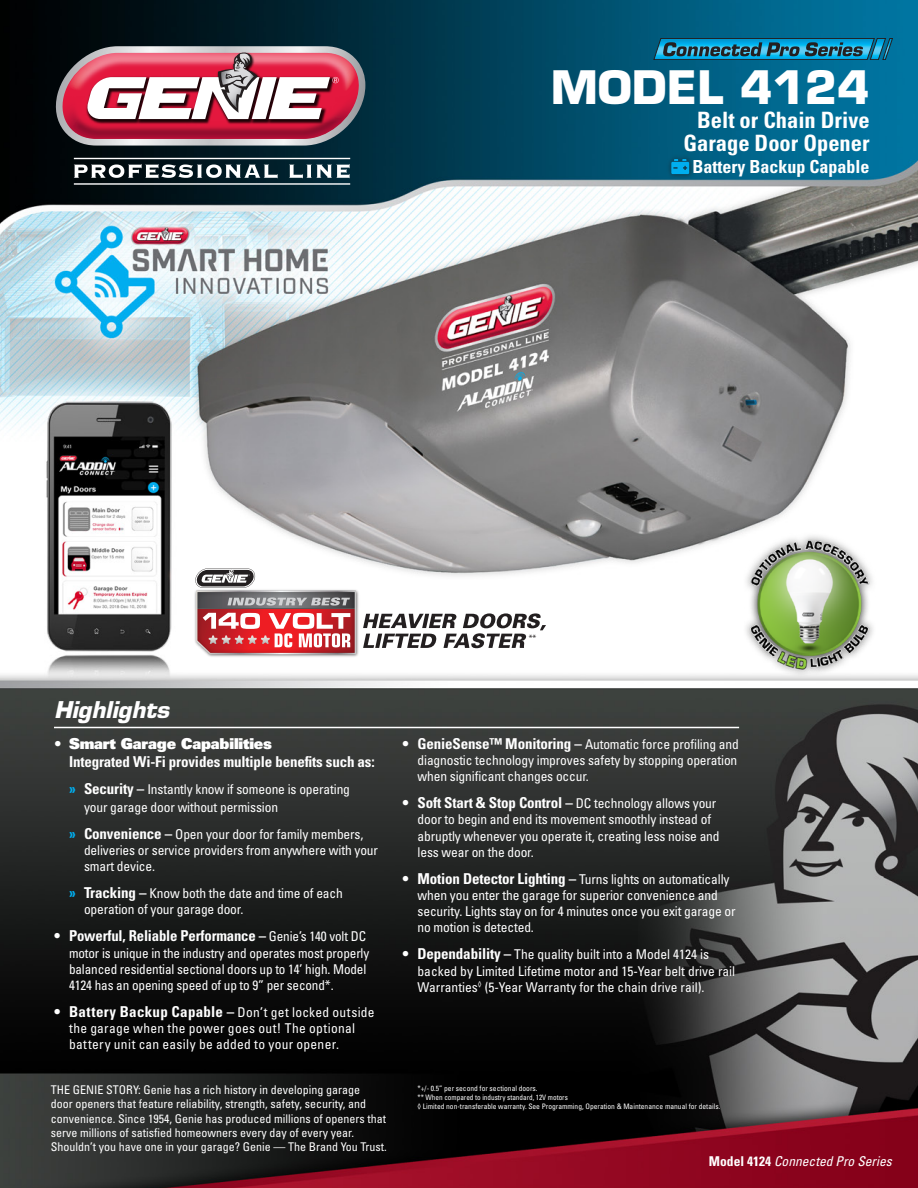
<style>
.page{position:relative;width:918px;height:1188px;background:#fff}
.page>*{position:absolute;margin:0;border:0;box-sizing:border-box;transform-origin:0 0}
.t1{font:700 45px "Eurostile LT Std";color:#fff}
.t2{font:700 condensed 22.5px "Univers";color:#fff}
.t3{font:italic 700 22.5px "Eurostile";color:#fff}
.t4{font:700 condensed 18px "Univers";color:#fff}
.t5{font:700 condensed 15px/18px "Univers LT Std";letter-spacing:-.01em;color:#fff}
.t6{font:700 condensed 15px "Univers LT Std";letter-spacing:.02em;color:#fff}
.t7{font:condensed 13.5px/16.2px "Univers LT Std";letter-spacing:-.01em;color:#fff}
.t8{font:condensed 13.5px/16.2px "Univers LT Std";letter-spacing:.02em;color:#fff}
.t9{font:italic condensed 13.5px "Univers LT Std";color:#fff}
.t10{font:condensed 12px/14.4px "Univers LT Std";color:#fff}
.t11{font:condensed 8.55px "Univers";color:#231f20}
.t12{font:condensed 7.5px "Univers LT Std";color:#fff}
.t13{font:condensed 7.5px "Univers LT Std";color:#fff;scale:.96 1}
.s1{font-family:"Univers LT Std X Black";font-weight:400;font-stretch:normal}
.s2{font-weight:700;font-size:15px;color:#00aeef}
.s3{font-weight:700;font-size:15px}
.s4{font-weight:400;font-size:13.5px}
.s5{font-weight:700;font-style:normal}
</style>
<div class="page">
<img style="left:0;top:0;width:918px;height:1188px">
<img style="left:731px;top:512px;width:149px;height:167px">
<img style="left:193px;top:587px;width:168px;height:72px">
<svg style="left:363px;top:613px;width:183px;height:35px"></svg>
<svg style="left:195px;top:568px;width:162px;height:87px"></svg>
<div style="left:666px;top:154px;width:28px;height:25px;background:#231f20;opacity:.75"></div>
<svg style="left:671px;top:159px;width:18px;height:15px"></svg>
<img style="left:77px;top:43px;width:268px;height:3px">
<svg style="left:54px;top:46px;width:311px;height:100px"></svg>
<hr style="left:74px;top:158px;width:276px;height:1px;background:#fff">
<hr style="left:74px;top:183px;width:276px;height:2px;background:#fff">
<svg style="left:74px;top:164px;width:204px;height:14px"></svg>
<svg style="left:289px;top:164px;width:61px;height:14px"></svg>
<hr style="left:54px;top:727px;width:685px;height:1px;background:#fff">
<svg style="left:654px;top:38px;width:239px;height:22px;background:#1a7b9e"></svg>
<p class="t1" style="left:551px;top:60px;width:320px">MODEL 4124</p>
<p class="t2" style="left:697px;top:106px;width:174px">Belt or Chain Drive</p>
<p class="t2" style="left:683px;top:129px;width:188px">Garage Door Opener</p>
<p class="t4" style="left:693px;top:156px;width:178px">Battery Backup Capable</p>
<p class="t11" style="left:529px;top:632px;width:9px">**</p>
<p class="t3" style="left:54px;top:696px;width:117px">Highlights</p>
<p class="t5" style="left:69px;top:734px;width:307px;text-indent:-15px"><span class="s1">• Smart Garage Capabilities<br></span>Integrated Wi-Fi provides multiple benefits such as:</p>
<p class="t7" style="left:84px;top:780px;width:268px;line-height:18px;text-indent:-15px"><span class="s2">»</span> <span class="s3">Security –</span> Instantly know if someone is operating your garage door without permission</p>
<p class="t7" style="left:84px;top:826px;width:296px;text-indent:-15px"><span class="s2">»</span> <span class="s3">Convenience –</span> Open your door for family members, deliveries or service providers from anywhere with your smart device.</p>
<p class="t7" style="left:84px;top:885px;width:260px;text-indent:-15px"><span class="s2">»</span> <span class="s3">Tracking –</span> Know both the date and time of each operation of your garage door.</p>
<p class="t5" style="left:54px;top:927px;width:314px">• Powerful, Reliable Performance – <span class="s4">Genie’s 140 volt DC</span></p>
<p class="t7" style="left:69px;top:945px;width:302px">motor is unique in the industry and operates most properly balanced residential sectional doors up to 14’ high. Model<br>4124 has an opening speed of up to 9” per second*.</p>
<p class="t6" style="left:54px;top:1002px;width:322px">• Battery Backup Capable – <span class="s4">Don’t get locked outside</span></p>
<p class="t8" style="left:69px;top:1020px;width:288px">the garage when the power goes out! The optional battery unit can easily be added to your opener.</p>
<p class="t7" style="left:418px;top:736px;width:323px;text-align:justify;text-indent:-15px"><span class="s3">• GenieSense™ Monitoring –</span> Automatic force profiling and diagnostic technology improves safety by stopping operation when significant changes occur.</p>
<p class="t5" style="left:403px;top:794px;width:315px">• Soft Start &amp; Stop Control – <span class="s4">DC technology allows your</span></p>
<p class="t7" style="left:418px;top:811px;width:304px">door to begin and end its movement smoothly instead of abruptly whenever you operate it, creating less noise and less wear on the door.</p>
<p class="t7" style="left:418px;top:871px;width:320px;text-indent:-15px"><span class="s3">• Motion Detector Lighting –</span> Turns lights on automatically when you enter the garage for superior convenience and security. Lights stay on for 4 minutes once you exit garage or no motion is detected.</p>
<p class="t7" style="left:418px;top:946px;width:319px;text-indent:-15px"><span class="s3">• Dependability –</span> The quality built into a Model 4124 is backed by Limited Lifetime motor and 15-Year belt drive rail<br>Warranties<sup>◊</sup> (5-Year Warranty for the chain drive rail).</p>
<p class="t10" style="left:51px;top:1082px;width:337px">THE GENIE STORY: Genie has a rich history in developing garage<br>door openers that feature reliability, strength, safety, security, and convenience. Since 1954, Genie has produced millions of openers that serve millions of satisfied homeowners every day of every year.<br>Shouldn’t you have one in your garage? Genie — The Brand You Trust.</p>
<p class="t12" style="left:418px;top:1083px;width:121px">*+/- 0.5” per second for sectional doors.</p>
<p class="t13" style="left:418px;top:1092px;width:158px">** When compared to industry standard, 12V motors</p>
<p class="t12" style="left:418px;top:1101px;width:304px">◊ Limited non-transferable warranty. See Programming, Operation &amp; Maintenance manual for details.</p>
<p class="t9" style="left:709px;top:1153px;width:184px"><span class="s5">Model 4124</span> Connected Pro Series</p>
</div>
